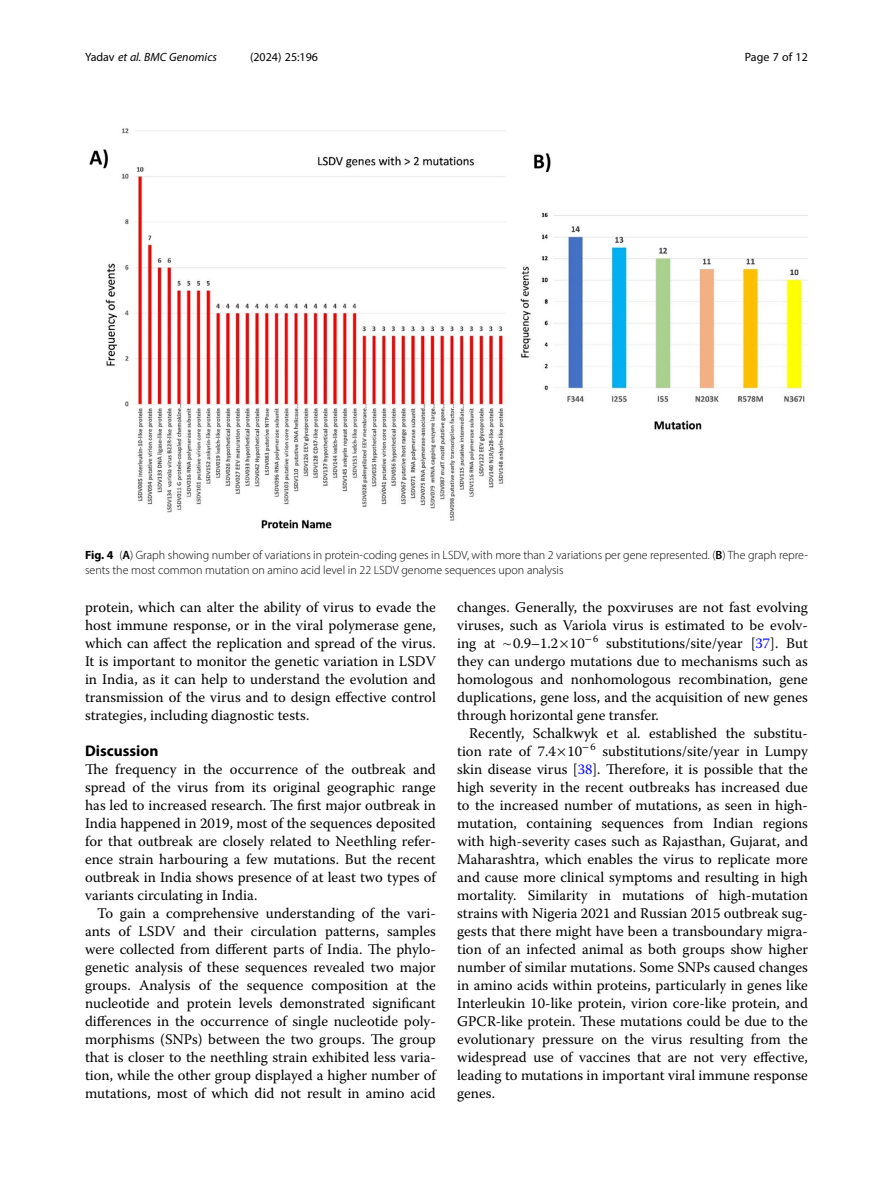
<style>
.page{position:relative;width:893px;height:1191px;background:#fff}
.page>*{position:absolute;margin:0;border:0;box-sizing:border-box;transform-origin:0 0}
.Head_1{font:700 15.45px "Myriad Pro";color:#000}
.Body_Text_Indent{font:14.7px/18px "Warnock Pro";color:#000;text-align:justify}
.Body_Text{font:14.7px/18px "Warnock Pro";color:#000;text-align:justify}
.Figure_Caption{font:300 12px/15px "Myriad Pro";color:#000}
.t1{font:italic 12px "Myriad Pro";color:#000}
.t2{font:12px "Myriad Pro";color:#000}
.s1{font-style:normal}
.s2{font-weight:700}
.s3{font-weight:600}
.s4{font-family:"Times New Roman"}
.s5{color:#00f}
</style>
<div class="page">
<img style="left:89px;top:128px;width:719px;height:401px">
<p class="t1" style="left:85px;top:50px;width:133px"><span class="s1">Yadav</span> et al. BMC Genomics</p>
<p class="t2" style="left:250px;top:50px;width:70px">(2024) 25:196</p>
<p class="t2" style="left:745px;top:50px;width:65px">Page 7 of 12</p>
<p class="Figure_Caption" style="left:85px;top:547px;width:724px"><span class="s2">Fig. 4</span> (<span class="s3">A</span>) Graph showing number of variations in protein-coding genes in LSDV, with more than 2 variations per gene represented. (<span class="s3">B</span>) The graph repre&shy;sents the most common mutation on amino acid level in 22 LSDV genome sequences upon analysis</p>
<p class="Body_Text_Indent" style="left:85px;top:598px;width:352px">protein, which can alter the ability of virus to evade the host immune response, or in the viral polymerase gene, which can affect the replication and spread of the virus.<br>It is important to monitor the genetic variation in LSDV in India, as it can help to understand the evolution and transmission of the virus and to design effective control strategies, including diagnostic tests.</p>
<p class="Head_1" style="left:85px;top:741px;width:75px">Discussion</p>
<p class="Body_Text" style="left:85px;top:760px;width:352px">The frequency in the occurrence of the outbreak and spread of the virus from its original geographic range has led to increased research. The first major outbreak in India happened in 2019, most of the sequences deposited for that outbreak are closely related to Neethling refer&shy;ence strain harbouring a few mutations. But the recent outbreak in India shows presence of at least two types of variants circulating in India.</p>
<p class="Body_Text_Indent" style="left:85px;top:904px;width:352px;text-indent:12px">To gain a comprehensive understanding of the vari&shy;ants of LSDV and their circulation patterns, samples were collected from different parts of India. The phylo&shy;genetic analysis of these sequences revealed two major groups. Analysis of the sequence composition at the nucleotide and protein levels demonstrated significant differences in the occurrence of single nucleotide poly&shy;morphisms (SNPs) between the two groups. The group that is closer to the neethling strain exhibited less varia&shy;tion, while the other group displayed a higher number of mutations, most of which did not result in amino acid</p>
<p class="Body_Text_Indent" style="left:457px;top:598px;width:352px">changes. Generally, the poxviruses are not fast evolving viruses, such as Variola virus is estimated to be evolv&shy;ing at <span class="s4">~</span>0.9–1.2 10<sup>−</sup><sup>6</sup> substitutions/site/year [<span class="s5">37</span>]. But they can undergo mutations due to mechanisms such as homologous and nonhomologous recombination, gene duplications, gene loss, and the acquisition of new genes through horizontal gene transfer.</p>
<p class="Body_Text_Indent" style="left:457px;top:724px;width:352px;text-indent:12px">Recently, Schalkwyk et al. established the substitu&shy;tion rate of 7.4 10<sup>−</sup><sup>6</sup> substitutions/site/year in Lumpy skin disease virus [<span class="s5">38</span>]. Therefore, it is possible that the high severity in the recent outbreaks has increased due to the increased number of mutations, as seen in high&shy;mutation, containing sequences from Indian regions with high-severity cases such as Rajasthan, Gujarat, and Maharashtra, which enables the virus to replicate more and cause more clinical symptoms and resulting in high mortality. Similarity in mutations of high-mutation strains with Nigeria 2021 and Russian 2015 outbreak sug&shy;gests that there might have been a transboundary migra&shy;tion of an infected animal as both groups show higher number of similar mutations. Some SNPs caused changes in amino acids within proteins, particularly in genes like Interleukin 10-like protein, virion core-like protein, and GPCR-like protein. These mutations could be due to the evolutionary pressure on the virus resulting from the widespread use of vaccines that are not very effective, leading to mutations in important viral immune response genes.</p>
</div>
